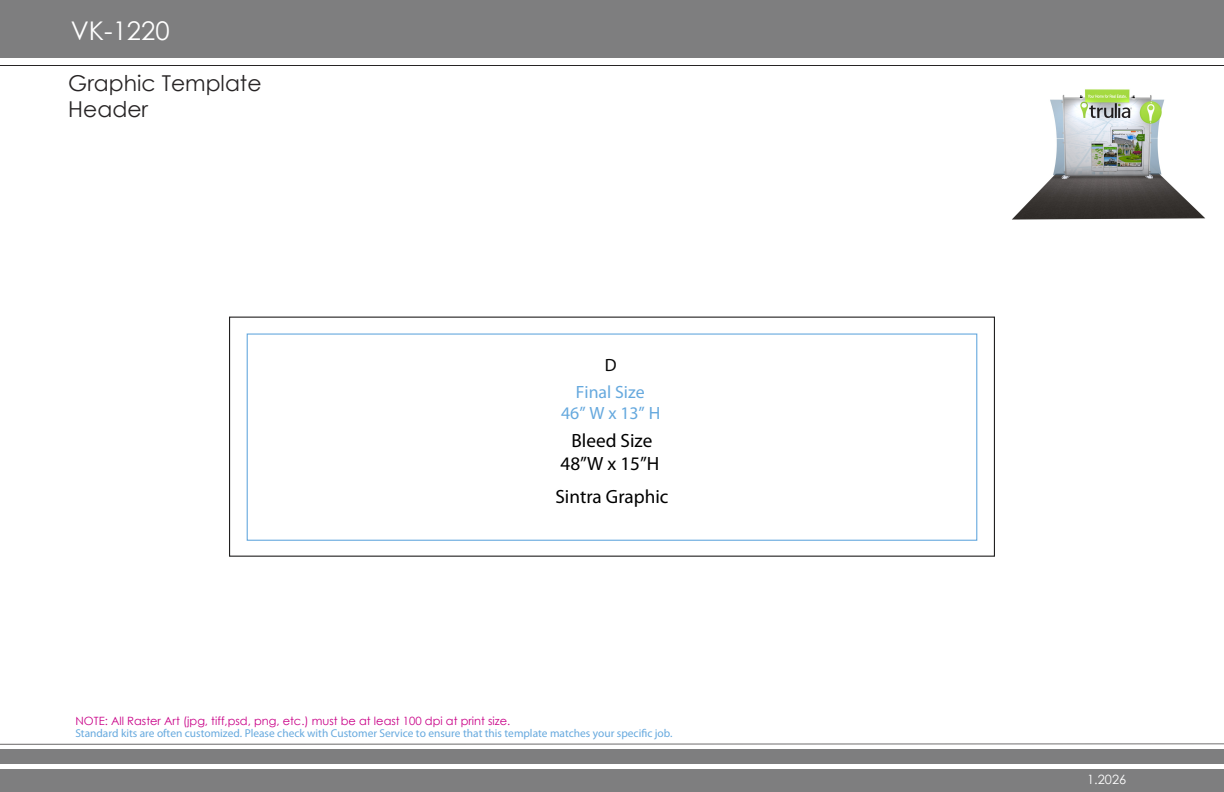
<style>
.page{position:relative;width:1224px;height:792px;background:#fff}
.page>*{position:absolute;margin:0;border:0;box-sizing:border-box;transform-origin:0 0}
.t1{font:25.7px "Century Gothic";color:#fff}
.t2{font:21.9px/26.2px "Century Gothic";color:#272425}
.t3{font:19.2px/23px "Myriad Pro";color:#000;text-align:center}
.t4{font:17.8px/21.4px "Myriad Pro";color:#66a9de;text-align:center}
.t5{font:17.8px "Myriad Pro";color:#090909}
.t6{font:12.8px "Century Gothic";color:#fff}
.t7{font:11.4px "Myriad Pro";color:#66a9de}
.t8{font:11.4px "Century Gothic";color:#c90087}
</style>
<div class="page">
<div style="left:0;top:0;width:1224px;height:57px;background:#7e7e7f"></div>
<hr style="left:0;top:65px;width:1224px;height:1px;background:#272425">
<div style="left:0;top:749px;width:1224px;height:43px;background:#7e7e7f"></div>
<div style="left:0;top:764px;width:1224px;height:5px;background:#fff"></div>
<svg style="left:0;top:744px;width:1224px;height:1px"></svg>
<div style="left:247px;top:333px;width:730px;height:208px;border:1px solid #66a9de"></div>
<img style="left:1012px;top:89px;width:194px;height:131px">
<h1 class="t1" style="left:71px;top:13px;width:100px">VK-1220</h1>
<h2 class="t2" style="left:68px;top:69px;width:195px">Graphic Template<br>Header</h2>
<h3 class="t5" style="left:605px;top:355px;width:13px">D</h3>
<h3 class="t4" style="left:561px;top:381px;width:101px">Final Size<br>46” W x 13” H</h3>
<h3 class="t3" style="left:561px;top:429px;width:100px">Bleed Size<br>48”W x 15”H</h3>
<h3 class="t3" style="left:555px;top:485px;width:115px">Sintra Graphic</h3>
<p class="t8" style="left:76px;top:713px;width:436px">NOTE: All Raster Art (jpg, tiff,psd, png, etc.) must be at least 100 dpi at print size.</p>
<p class="t7" style="left:76px;top:727px;width:599px">Standard kits are often customized. Please check with Customer Service to ensure that this template matches your specific job.</p>
<p class="t6" style="left:1087px;top:770px;width:41px">1.2026</p>
</div>
